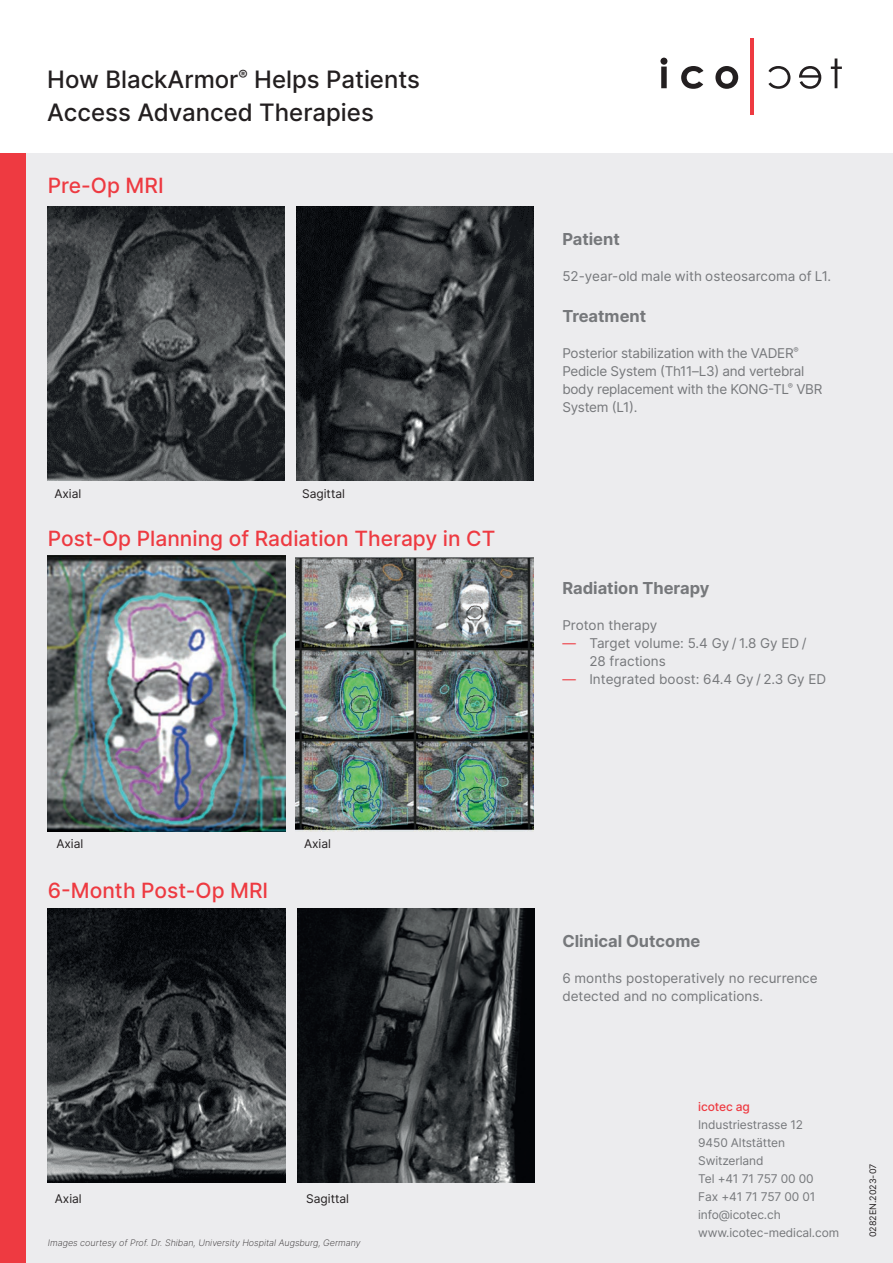
<style>
.page{position:relative;width:893px;height:1263px;background:#fff}
.page>*{position:absolute;margin:0;border:0;box-sizing:border-box;transform-origin:0 0}
.t1{font:500 24px/33px "Inter";color:#231f20}
.t2{font:500 21px "Inter";color:#ee3a41}
.t3{font:700 16.5px "Inter";color:#76787b}
.t4{font:13.5px/18px "Inter";color:#76787b}
.t5{font:13.5px/18px "Inter";letter-spacing:-.02em;color:#76787b}
.t6{font:12px/18px "Inter";letter-spacing:-.01em;color:#76787b}
.t7{font:12px "Inter";color:#231f20}
.t8{font:500 12px "Inter";letter-spacing:-.01em;color:#ee3a41}
.t9{font:italic 200 9px "Inter";color:#231f20}
.t10{font:9px "Inter";color:#231f20}
.s1{color:#ee3a41}
</style>
<div class="page">
<div style="left:0;top:153px;width:893px;height:1110px;background:#ececee"></div>
<svg style="left:660px;top:58px;width:7px;height:30px"></svg>
<svg style="left:681px;top:66px;width:22px;height:23px"></svg>
<svg style="left:715px;top:66px;width:23px;height:23px"></svg>
<svg style="left:831px;top:59px;width:11px;height:29px"></svg>
<svg style="left:799px;top:66px;width:22px;height:23px"></svg>
<svg style="left:768px;top:66px;width:22px;height:23px"></svg>
<hr style="left:751px;top:38px;width:3px;height:77px;background:#ee3a41">
<div style="left:0;top:153px;width:26px;height:1110px;background:#ee3a41"></div>
<img style="left:47px;top:206px;width:237px;height:274px">
<img style="left:296px;top:206px;width:238px;height:274px">
<img style="left:298px;top:909px;width:237px;height:274px">
<img style="left:47px;top:909px;width:238px;height:274px">
<img style="left:48px;top:556px;width:237px;height:275px">
<img style="left:295px;top:558px;width:239px;height:273px">
<h1 class="t1" style="left:47px;top:62px;width:374px">How BlackArmor<sup>®</sup> Helps Patients<br>Access Advanced Therapies</h1>
<h2 class="t2" style="left:48px;top:170px;width:117px">Pre-Op MRI</h2>
<p class="t7" style="left:54px;top:485px;width:29px">Axial</p>
<p class="t7" style="left:302px;top:485px;width:44px">Sagittal</p>
<h2 class="t2" style="left:48px;top:523px;width:449px">Post-Op Planning of Radiation Therapy in CT</h2>
<p class="t7" style="left:56px;top:834px;width:29px">Axial</p>
<p class="t7" style="left:304px;top:834px;width:29px">Axial</p>
<h2 class="t2" style="left:48px;top:875px;width:222px">6-Month Post-Op MRI</h2>
<p class="t7" style="left:55px;top:1189px;width:29px">Axial</p>
<p class="t7" style="left:306px;top:1189px;width:44px">Sagittal</p>
<p class="t9" style="left:48px;top:1236px;width:314px">Images courtesy of Prof. Dr. Shiban, University Hospital Augsburg, Germany</p>
<p class="t3" style="left:562px;top:227px;width:59px">Patient</p>
<p class="t4" style="left:562px;top:267px;width:270px">52-year-old male with osteosarcoma of L1.</p>
<p class="t3" style="left:562px;top:303px;width:85px">Treatment</p>
<p class="t5" style="left:562px;top:343px;width:262px">Posterior stabilization with the VADER<sup>® </sup>Pedicle System (Th11–L3) and vertebral body replacement with the KONG-TL<sup>®</sup> VBR System (L1).</p>
<p class="t3" style="left:562px;top:576px;width:149px">Radiation Therapy</p>
<p class="t4" style="left:562px;top:616px;width:97px">Proton therapy</p>
<p class="t4" style="left:589px;top:634px;width:219px;text-indent:-27px"><span class="s1">—</span> Target volume: 5.4 Gy / 1.8 Gy ED /<br>28 fractions</p>
<p class="t4" style="left:562px;top:670px;width:265px"><span class="s1">—</span> Integrated boost: 64.4 Gy / 2.3 Gy ED</p>
<p class="t3" style="left:562px;top:929px;width:139px">Clinical Outcome</p>
<p class="t4" style="left:562px;top:969px;width:257px">6 months postoperatively no recurrence detected and no complications.</p>
<p class="t8" style="left:698px;top:1098px;width:53px">icotec ag</p>
<p class="t6" style="left:698px;top:1115px;width:142px">Industriestrasse 12<br>9450 Altstätten<br>Switzerland<br>Tel +41 71 757 00 00<br>Fax +41 71 757 00 01 info@icotec.ch www.icotec-medical.com</p>
<p class="t10" style="left:866px;top:1237px;width:75px;rotate:-90deg">0282EN.2023-07</p>
</div>
